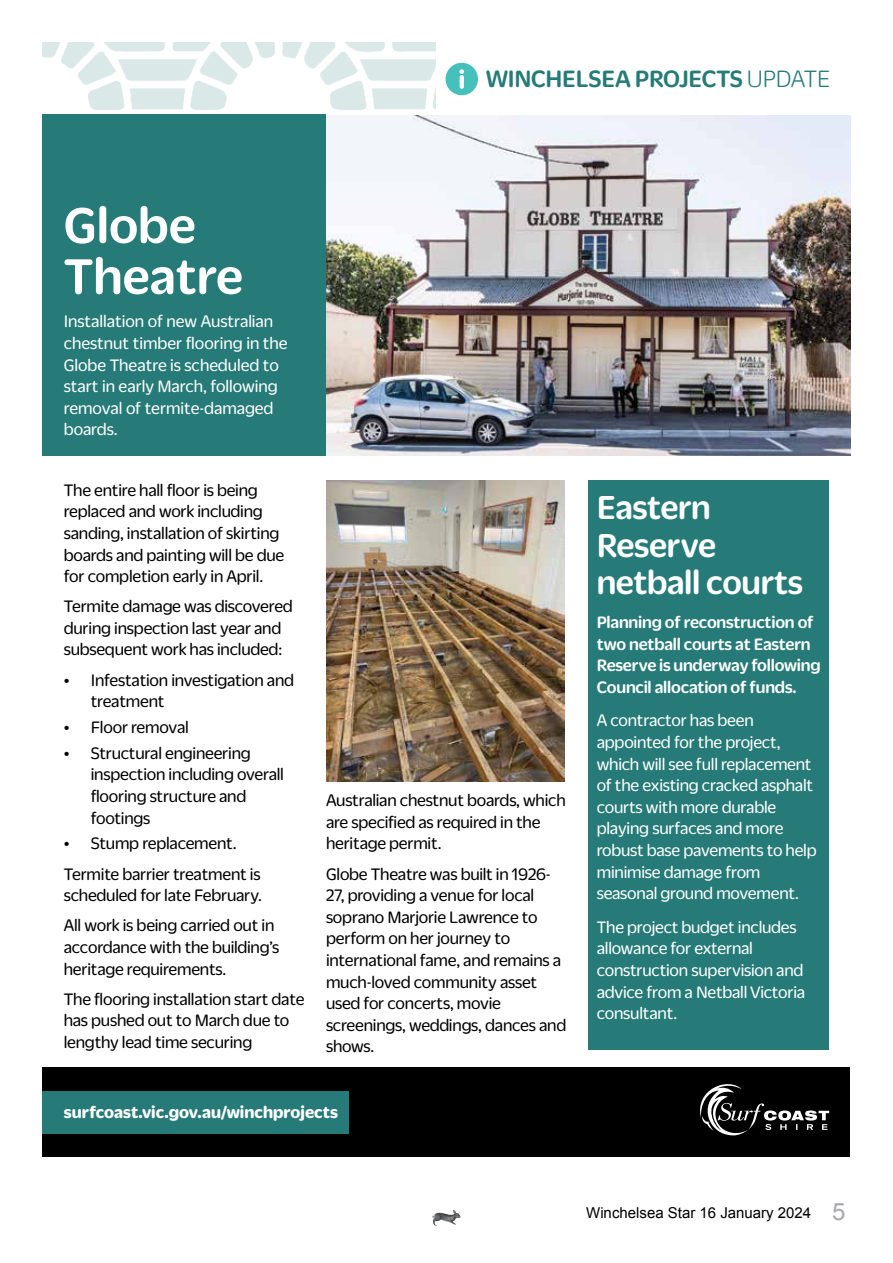
<style>
.page{position:relative;width:893px;height:1263px;background:#fff}
.page>*{position:absolute;margin:0;border:0;box-sizing:border-box;transform-origin:0 0}
.t1{font:500 54px/51px "Duplicate Soft";color:#fff}
.t2{font:500 36px/37.5px "Duplicate Soft";letter-spacing:-.01em;color:#fff}
.t3{font:500 25.65px "Duplicate Soft";letter-spacing:-.01em;color:#267b78}
.t4{font:18px/21.6px "Duplicate Soft";letter-spacing:-.01em;color:#000}
.t5{font:18px/21.6px "Duplicate Soft";letter-spacing:-.01em;color:#fff}
.t6{font:500 18px/21.6px "Duplicate Soft";letter-spacing:-.01em;color:#fff}
.t7{font:700 18px "Duplicate Soft";color:#fff}
.t8{font:15px "Arial";color:#000}
.s1{font-weight:300}
.s2{font-size:24px;color:#a7a9ac}
</style>
<div class="page">
<img style="left:432px;top:1210px;width:29px;height:16px">
<div style="left:43px;top:1067px;width:807px;height:90px;background:#000"></div>
<svg style="left:700px;top:1084px;width:129px;height:51px"></svg>
<div style="left:446px;top:63px;width:32px;height:32px;background:#45c0bb;border-radius:50%"></div>
<svg style="left:459px;top:69px;width:5px;height:20px"></svg>
<img style="left:43px;top:43px;width:393px;height:72px">
<div style="left:43px;top:1091px;width:306px;height:43px;background:#267b78"></div>
<div style="left:43px;top:115px;width:283px;height:341px;background:#267b78"></div>
<img style="left:326px;top:115px;width:524px;height:341px">
<div style="left:588px;top:480px;width:241px;height:570px;background:#267b78"></div>
<img style="left:326px;top:480px;width:238px;height:301px">
<h3 class="t3" style="left:486px;top:61px;width:346px">WINCHELSEA PROJECTS <span class="s1">UPDATE</span></h3>
<h1 class="t1" style="left:64px;top:195px;width:181px">Globe<br>Theatre</h1>
<p class="t5" style="left:64px;top:309px;width:225px">Installation of new Australian chestnut timber flooring in the<br>Globe Theatre is scheduled to start in early March, following removal of termite-damaged boards.</p>
<p class="t4" style="left:64px;top:478px;width:222px">The entire hall floor is being replaced and work including sanding, installation of skirting boards and painting will be due for completion early in April.</p>
<p class="t4" style="left:64px;top:594px;width:230px">Termite damage was discovered during inspection last year and subsequent work has included:</p>
<p class="t4" style="left:91px;top:667px;width:205px;text-indent:-27px">• Infestation investigation and treatment</p>
<p class="t4" style="left:64px;top:715px;width:127px">• Floor removal</p>
<p class="t4" style="left:91px;top:741px;width:195px;text-indent:-27px">• Structural engineering inspection including overall flooring structure and footings</p>
<p class="t4" style="left:64px;top:827px;width:198px;line-height:30.2px">• Stump replacement.<br>Termite barrier treatment is</p>
<p class="t4" style="left:64px;top:879px;width:212px;line-height:30.2px">scheduled for late February.<br>All work is being carried out in</p>
<p class="t4" style="left:64px;top:935px;width:217px">accordance with the building’s heritage requirements.</p>
<p class="t4" style="left:64px;top:986px;width:242px">The flooring installation start date has pushed out to March due to lengthy lead time securing</p>
<p class="t4" style="left:326px;top:788px;width:241px">Australian chestnut boards, which are specified as required in the heritage permit.</p>
<p class="t4" style="left:326px;top:861px;width:242px">Globe Theatre was built in 1926-<br>27, providing a venue for local soprano Marjorie Lawrence to perform on her journey to international fame, and remains a much-loved community asset used for concerts, movie screenings, weddings, dances and shows.</p>
<h2 class="t2" style="left:597px;top:485px;width:208px">Eastern<br>Reserve netball courts</h2>
<p class="t6" style="left:597px;top:610px;width:225px">Planning of reconstruction of two netball courts at Eastern<br>Reserve is underway following<br>Council allocation of funds.</p>
<p class="t5" style="left:597px;top:708px;width:221px">A contractor has been appointed for the project, which will see full replacement of the existing cracked asphalt courts with more durable playing surfaces and more robust base pavements to help minimise damage from seasonal ground movement.</p>
<p class="t5" style="left:597px;top:915px;width:210px">The project budget includes allowance for external construction supervision and advice from a Netball Victoria consultant.</p>
<p class="t7" style="left:64px;top:1099px;width:276px">surfcoast.vic.gov.au/winchprojects</p>
<p class="t8" style="left:586px;top:1203px;width:261px">Winchelsea Star 16 January 2024 <span class="s2">5</span></p>
</div>
